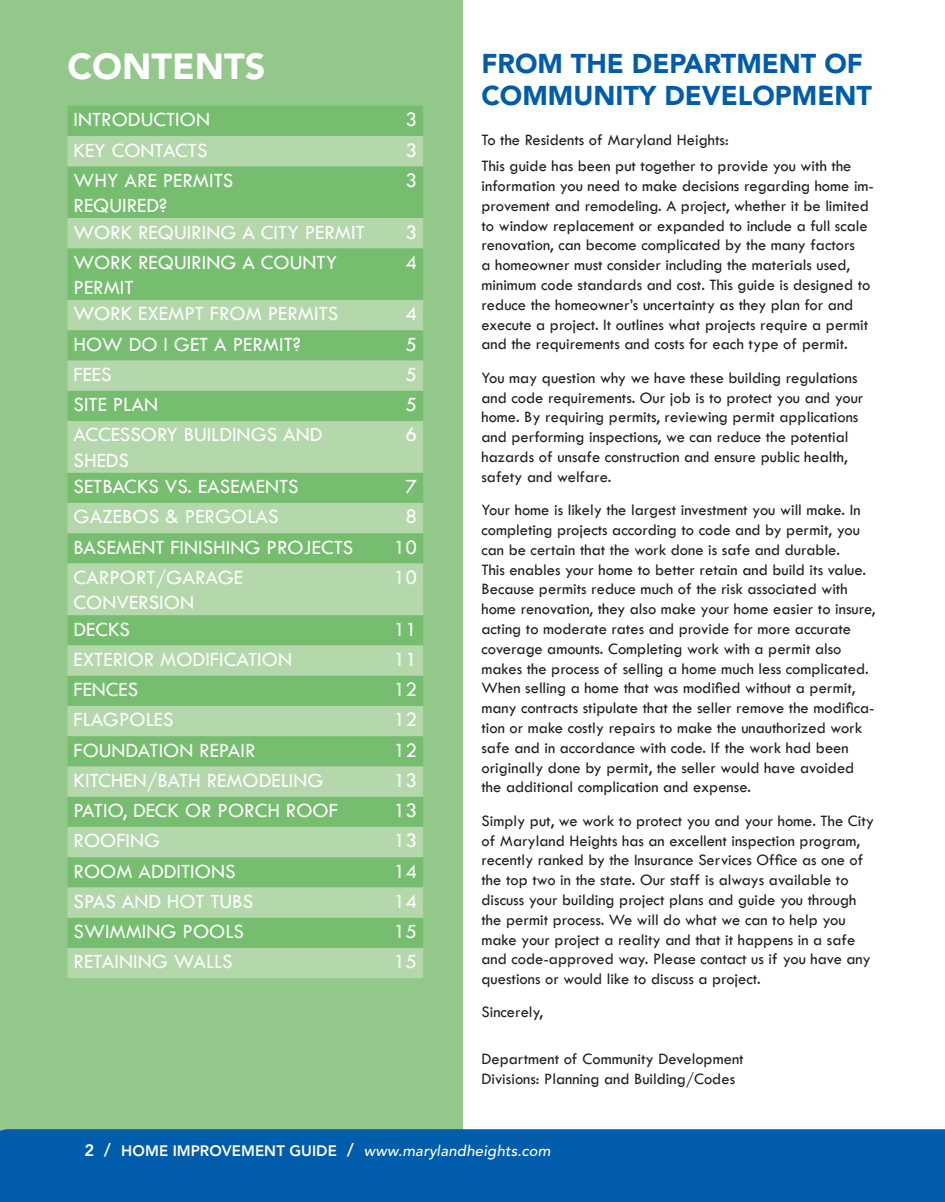
<style>
.page{position:relative;width:945px;height:1202px;background:#fff}
.page>*{position:absolute;margin:0;border:0;box-sizing:border-box;transform-origin:0 0}
.t1{font:900 36px "Avenir LT Std";color:#fff}
.t2{font:900 27px/32.4px "Avenir LT Std";color:#015dab}
.t3{font:21px/25.2px "Tw Cen";color:#fff}
.t4{font:16.5px/19.8px "Tw Cen";color:#231f20}
.t5{font:italic 500 15px "Avenir LT Std";letter-spacing:.01em;color:#fff}
.s1{font-weight:800;font-style:normal;font-size:16.5px}
.s2{font-weight:800;font-style:normal;font-size:17.4px}
.s3{font-weight:800;font-style:normal}
</style>
<div class="page">
<div style="left:0;top:0;width:463px;height:1202px;background:#92c889"></div>
<div style="left:68px;top:106px;width:355px;height:30px;background:#76bd6f"></div>
<svg style="left:68px;top:136px;width:355px;height:842px;background:#96ca8e"></svg>
<div style="left:0;top:1129px;width:945px;height:73px;background:#015dab"></div>
<p class="t1" style="left:68px;top:45px;width:199px">CONTENTS</p>
<p class="t3" style="left:74px;top:107px;width:138px">INTRODUCTION</p>
<p class="t3" style="left:406px;top:107px;width:13px">3</p>
<p class="t3" style="left:74px;top:137px;width:136px">KEY CONTACTS</p>
<p class="t3" style="left:406px;top:137px;width:13px">3</p>
<p class="t3" style="left:74px;top:167px;width:161px">WHY ARE PERMITS</p>
<p class="t3" style="left:74px;top:193px;width:95px">REQUIRED?</p>
<p class="t3" style="left:406px;top:167px;width:13px">3</p>
<p class="t3" style="left:74px;top:219px;width:293px">WORK REQUIRING A CITY PERMIT</p>
<p class="t3" style="left:406px;top:219px;width:13px">3</p>
<p class="t3" style="left:74px;top:249px;width:265px">WORK REQUIRING A COUNTY<br>PERMIT</p>
<p class="t3" style="left:406px;top:249px;width:13px">4</p>
<p class="t3" style="left:74px;top:301px;width:266px">WORK EXEMPT FROM PERMITS</p>
<p class="t3" style="left:406px;top:301px;width:13px">4</p>
<p class="t3" style="left:74px;top:331px;width:229px">HOW DO I GET A PERMIT?</p>
<p class="t3" style="left:406px;top:331px;width:13px">5</p>
<p class="t3" style="left:74px;top:362px;width:40px">FEES</p>
<p class="t3" style="left:406px;top:362px;width:13px">5</p>
<p class="t3" style="left:74px;top:392px;width:86px">SITE PLAN</p>
<p class="t3" style="left:406px;top:392px;width:13px">5</p>
<p class="t3" style="left:74px;top:422px;width:251px">ACCESSORY BUILDINGS AND<br>SHEDS</p>
<p class="t3" style="left:406px;top:422px;width:13px">6</p>
<p class="t3" style="left:74px;top:474px;width:227px">SETBACKS VS. EASEMENTS</p>
<p class="t3" style="left:406px;top:474px;width:13px">7</p>
<p class="t3" style="left:74px;top:504px;width:207px">GAZEBOS &amp; PERGOLAS</p>
<p class="t3" style="left:406px;top:504px;width:13px">8</p>
<p class="t3" style="left:74px;top:534px;width:281px">BASEMENT FINISHING PROJECTS</p>
<p class="t3" style="left:394px;top:534px;width:25px">10</p>
<p class="t3" style="left:74px;top:564px;width:171px">CARPORT/GARAGE<br>CONVERSION</p>
<p class="t3" style="left:394px;top:564px;width:25px">10</p>
<p class="t3" style="left:74px;top:616px;width:58px">DECKS</p>
<p class="t3" style="left:394px;top:616px;width:25px">11</p>
<p class="t3" style="left:74px;top:646px;width:220px">EXTERIOR MODIFICATION</p>
<p class="t3" style="left:394px;top:646px;width:25px">11</p>
<p class="t3" style="left:74px;top:677px;width:66px">FENCES</p>
<p class="t3" style="left:394px;top:677px;width:25px">12</p>
<p class="t3" style="left:74px;top:707px;width:102px">FLAGPOLES</p>
<p class="t3" style="left:394px;top:707px;width:25px">12</p>
<p class="t3" style="left:74px;top:737px;width:184px">FOUNDATION REPAIR</p>
<p class="t3" style="left:394px;top:737px;width:25px">12</p>
<p class="t3" style="left:74px;top:767px;width:252px">KITCHEN/BATH REMODELING</p>
<p class="t3" style="left:394px;top:767px;width:25px">13</p>
<p class="t3" style="left:74px;top:798px;width:266px">PATIO, DECK OR PORCH ROOF</p>
<p class="t3" style="left:394px;top:798px;width:25px">13</p>
<p class="t3" style="left:74px;top:828px;width:88px">ROOFING</p>
<p class="t3" style="left:394px;top:828px;width:25px">13</p>
<p class="t3" style="left:74px;top:858px;width:164px">ROOM ADDITIONS</p>
<p class="t3" style="left:394px;top:858px;width:25px">14</p>
<p class="t3" style="left:74px;top:888px;width:181px">SPAS AND HOT TUBS</p>
<p class="t3" style="left:394px;top:888px;width:25px">14</p>
<p class="t3" style="left:74px;top:918px;width:172px">SWIMMING POOLS</p>
<p class="t3" style="left:394px;top:918px;width:25px">15</p>
<p class="t3" style="left:74px;top:949px;width:161px">RETAINING WALLS</p>
<p class="t3" style="left:394px;top:949px;width:25px">15</p>
<p class="t2" style="left:482px;top:47px;width:392px">FROM THE DEPARTMENT OF<br>COMMUNITY DEVELOPMENT</p>
<p class="t4" style="left:482px;top:129px;width:249px">To the Residents of Maryland Heights:</p>
<p class="t4" style="left:482px;top:156px;width:394px">This guide has been put together to provide you with the information you need to make decisions regarding home im&shy;provement and remodeling. A project, whether it be limited to window replacement or expanded to include a full scale renovation, can become complicated by the many factors<br>a homeowner must consider including the materials used, minimum code standards and cost. This guide is designed to reduce the homeowner’s uncertainty as they plan for and execute a project. It outlines what projects require a permit and the requirements and costs for each type of permit.</p>
<p class="t4" style="left:482px;top:367px;width:383px">You may question why we have these building regulations and code requirements. Our job is to protect you and your home. By requiring permits, reviewing permit applications and performing inspections, we can reduce the potential hazards of unsafe construction and ensure public health, safety and welfare.</p>
<p class="t4" style="left:482px;top:500px;width:396px">Your home is likely the largest investment you will make. In completing projects according to code and by permit, you can be certain that the work done is safe and durable.<br>This enables your home to better retain and build its value.<br>Because permits reduce much of the risk associated with home renovation, they also make your home easier to insure, acting to moderate rates and provide for more accurate coverage amounts. Completing work with a permit also makes the process of selling a home much less complicated.<br>When selling a home that was modified without a permit, many contracts stipulate that the seller remove the modifica&shy;tion or make costly repairs to make the unauthorized work safe and in accordance with code. If the work had been originally done by permit, the seller would have avoided the additional complication and expense.</p>
<p class="t4" style="left:482px;top:810px;width:394px">Simply put, we work to protect you and your home. The City of Maryland Heights has an excellent inspection program, recently ranked by the Insurance Services Office as one of the top two in the state. Our staff is always available to discuss your building project plans and guide you through the permit process. We will do what we can to help you make your project a reality and that it happens in a safe and code-approved way. Please contact us if you have any questions or would like to discuss a project.</p>
<p class="t4" style="left:482px;top:1002px;width:63px">Sincerely,</p>
<p class="t4" style="left:482px;top:1049px;width:264px">Department of Community Development</p>
<p class="t4" style="left:482px;top:1069px;width:255px">Divisions: Planning and Building/Codes</p>
<p class="t5" style="left:84px;top:1142px;width:468px"><span class="s1">2</span> <span class="s2">/</span> <span class="s3">HOME IMPROVEMENT GUIDE</span> <span class="s2">/</span> www.marylandheights.com</p>
</div>
